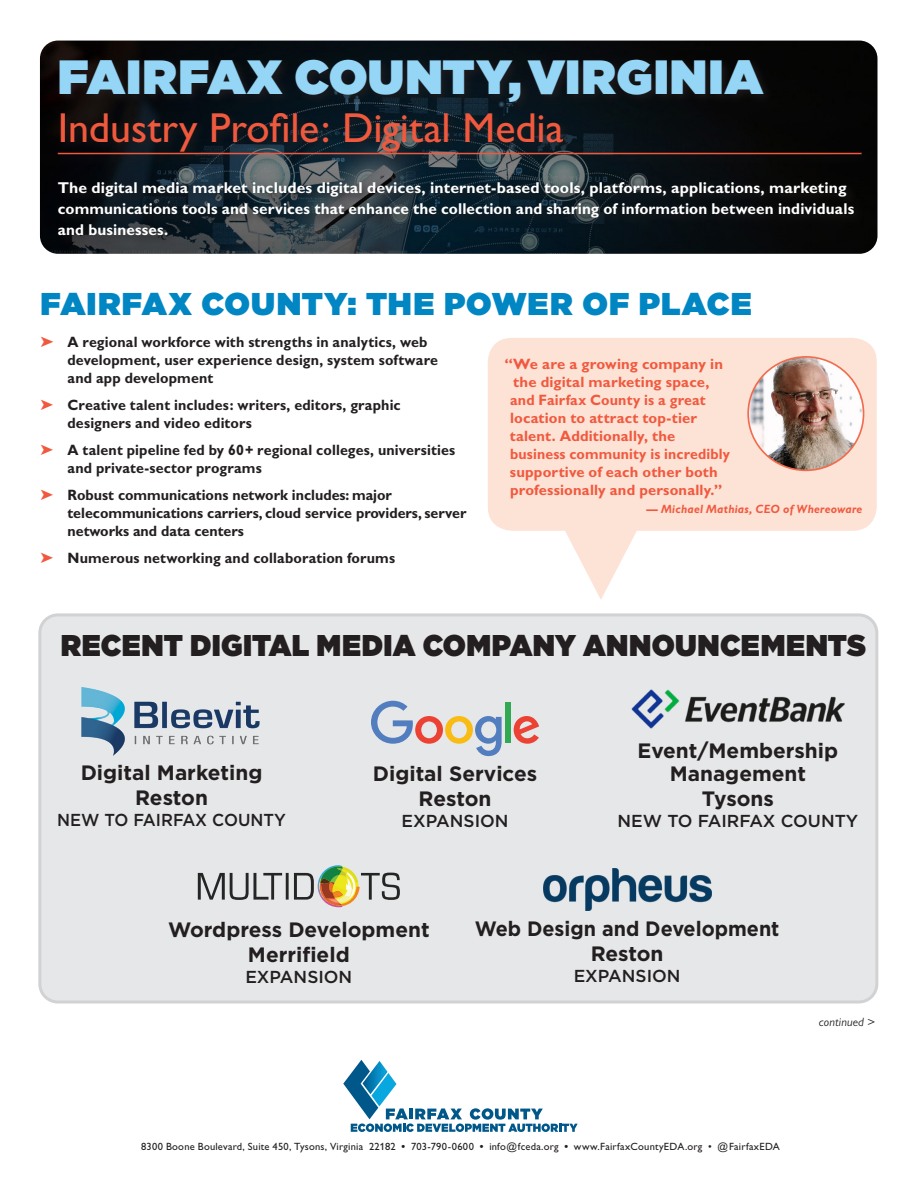
<style>
.page{position:relative;width:918px;height:1188px;background:#fff}
.page>*{position:absolute;margin:0;border:0;box-sizing:border-box;transform-origin:0 0}
.t1{font:900 48px "Gotham";letter-spacing:.02em;color:#95d5f5}
.t2{font:42px "Gill Alt One";letter-spacing:-.005em;color:#f0593e}
.t3{font:900 31.5px "Gotham";letter-spacing:.035em;color:#0086c3}
.t4{font:900 30px "Gotham";letter-spacing:.01em;color:#231f20;scale:.95 1}
.t5{font:700 20.85px/22.5px "Gotham";color:#231f20;text-align:center}
.t6{font:700 20.85px "Gotham";color:#231f20;scale:.95 1}
.t7{font:500 17.4px "Gotham";color:#231f20}
.t8{font:500 17.4px "Gotham";color:#231f20;scale:.95 1}
.t9{font:700 15.75px/21px "Gill Alt One";letter-spacing:.01em;color:#fff}
.t10{font:700 15px/18px "Gill Alt One";letter-spacing:.01em;color:#231f20;scale:.95 1}
.t11{font:700 15px/18px "Gill Alt One";letter-spacing:.01em;color:#f0593e}
.t12{font:italic 700 12px "Gill Alt One";letter-spacing:.02em;color:#f0593e;scale:.95 1}
.t13{font:italic 12px "Gill Alt One";letter-spacing:.015em;color:#231f20}
.t14{font:10.5px "Gill Alt One";letter-spacing:.02em;color:#231f20}
.s1{color:#f0593e}
.s2{font-weight:700}
</style>
<div class="page">
<div style="left:40px;top:615px;width:837px;height:387px;background:#e6e7e9;border-radius:18px"></div>
<div style="left:38px;top:613px;width:840px;height:391px;border:3px solid #d1d2d4;border-radius:18px"></div>
<svg style="left:343px;top:1060px;width:235px;height:72px"></svg>
<img style="left:40px;top:41px;width:838px;height:213px">
<div style="left:54px;top:56px;width:819px;height:110px;background:#231f20;opacity:.75"></div>
<hr style="left:58px;top:153px;width:804px;height:1px;background:#f0593e">
<div style="left:55px;top:178px;width:810px;height:69px;background:#231f20;opacity:.75"></div>
<svg style="left:488px;top:338px;width:389px;height:262px;fill:#fde2d6"></svg>
<img style="left:748px;top:357px;width:116px;height:113px">
<div style="left:747px;top:356px;width:117px;height:115px;border:2px solid #f26b4d;border-radius:50%"></div>
<img style="left:81px;top:687px;width:179px;height:69px">
<img style="left:631px;top:689px;width:214px;height:40px">
<div style="left:505px;top:702px;width:6px;height:41px;background:#31a952"></div>
<svg style="left:514px;top:716px;width:25px;height:28px"></svg>
<svg style="left:371px;top:701px;width:131px;height:55px"></svg>
<svg style="left:198px;top:865px;width:202px;height:42px"></svg>
<img style="left:543px;top:869px;width:168px;height:42px">
<p class="t1" style="left:58px;top:43px;width:707px">FAIRFAX COUNTY, VIRGINIA</p>
<p class="t2" style="left:58px;top:104px;width:508px">Industry Profile: Digital Media</p>
<p class="t9" style="left:58px;top:177px;width:798px">The digital media market includes digital devices, internet-based tools, platforms, applications, marketing communications tools and services that enhance the collection and sharing of information between individuals and businesses.</p>
<p class="t3" style="left:40px;top:281px;width:713px">FAIRFAX COUNTY: THE POWER OF PLACE</p>
<p class="t10" style="left:68px;top:333px;width:392px;text-indent:-27px"><span class="s1">➤</span> A regional workforce with strengths in analytics, web development, user experience design, system software and app development</p>
<p class="t10" style="left:68px;top:396px;width:352px;text-indent:-27px"><span class="s1">➤</span> Creative talent includes: writers, editors, graphic designers and video editors</p>
<p class="t10" style="left:68px;top:441px;width:410px;text-indent:-27px"><span class="s1">➤</span> A talent pipeline fed by 60+ regional colleges, universities and private-sector programs</p>
<p class="t10" style="left:68px;top:486px;width:421px;text-indent:-27px"><span class="s1">➤</span> Robust communications network includes: major telecommunications carriers, cloud service providers, server networks and data centers</p>
<p class="t10" style="left:40px;top:549px;width:375px"><span class="s1">➤</span> Numerous networking and collaboration forums</p>
<p class="t11" style="left:510px;top:354px;width:222px;text-indent:-5px">“We are a growing company in the digital marketing space, and Fairfax County is a great location to attract top-tier talent. Additionally, the business community is incredibly supportive of each other both professionally and personally.”</p>
<p class="t12" style="left:647px;top:502px;width:229px">— Michael Mathias, CEO of Whereoware</p>
<p class="t4" style="left:61px;top:624px;width:849px">RECENT DIGITAL MEDIA COMPANY ANNOUNCEMENTS</p>
<p class="t5" style="left:81px;top:762px;width:183px">Digital Marketing</p>
<p class="t5" style="left:135px;top:787px;width:74px">Reston</p>
<p class="t8" style="left:57px;top:809px;width:242px">NEW TO FAIRFAX COUNTY</p>
<p class="t5" style="left:373px;top:762px;width:166px">Digital Services</p>
<p class="t5" style="left:419px;top:787px;width:74px">Reston</p>
<p class="t7" style="left:402px;top:809px;width:108px">EXPANSION</p>
<p class="t5" style="left:638px;top:740px;width:202px">Event/Membership<br>Management</p>
<p class="t5" style="left:702px;top:787px;width:74px">Tysons</p>
<p class="t7" style="left:618px;top:809px;width:242px">NEW TO FAIRFAX COUNTY</p>
<p class="t5" style="left:168px;top:918px;width:263px">Wordpress Development</p>
<p class="t5" style="left:248px;top:943px;width:103px">Merrifield</p>
<p class="t7" style="left:245px;top:965px;width:108px">EXPANSION</p>
<p class="t6" style="left:475px;top:915px;width:322px">Web Design and Development</p>
<p class="t5" style="left:591px;top:943px;width:74px">Reston</p>
<p class="t7" style="left:574px;top:965px;width:108px">EXPANSION</p>
<p class="t13" style="left:819px;top:1015px;width:58px">continued &gt;</p>
<p class="t14" style="left:141px;top:1140px;width:640px">8300 Boone Boulevard, Suite 450, Tysons, Virginia 22182 <span class="s2">•</span> 703-790-0600 <span class="s2">•</span> info@fceda.org <span class="s2">•</span> www.FairfaxCountyEDA.org • @FairfaxEDA</p>
</div>
